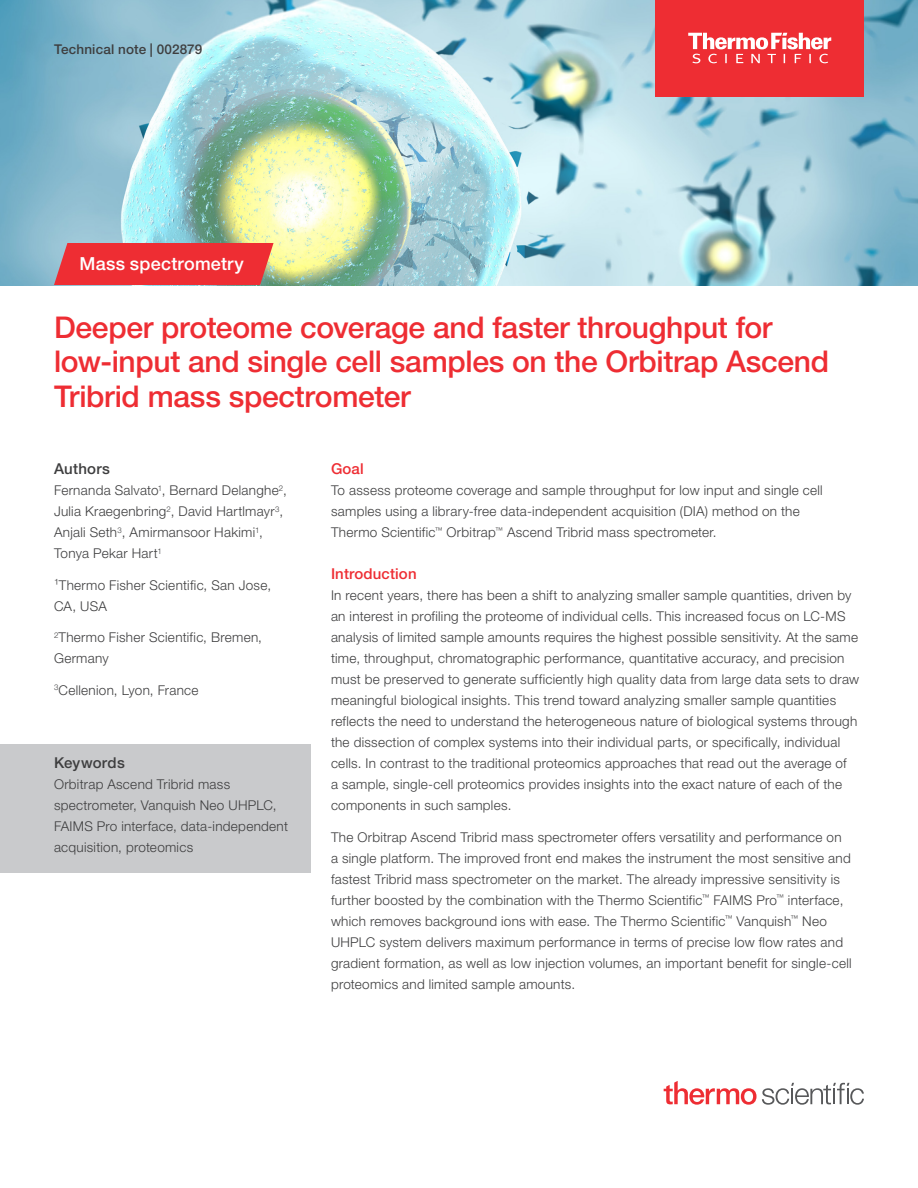
<style>
.page{position:relative;width:918px;height:1188px;background:#fff}
.page>*{position:absolute;margin:0;border:0;box-sizing:border-box;transform-origin:0 0}
.t1{font:500 30px/34.5px "Helvetica Neue LTW1 G";letter-spacing:-.01em;color:#ee2d33}
.t2{font:500 18px "Helvetica Neue LTW1 G";letter-spacing:.015em;color:#fff}
.t3{font:500 15px "Helvetica Neue LTW1 G";letter-spacing:.01em;color:#ee2d33}
.t4{font:500 15px "Helvetica Neue LTW1 G";letter-spacing:.02em;color:#3e3e3f}
.t5{font:300 13.5px/21px "Helvetica Neue LTW1 G";letter-spacing:.02em;color:#3e3e3f}
.t6{font:500 13.5px "Helvetica Neue LTW1 G";letter-spacing:.01em;color:#3e3e3f}
</style>
<div class="page">
<div style="left:0;top:744px;width:310px;height:129px;background:#c9cacc"></div>
<img style="left:0;top:0;width:918px;height:286px">
<div style="left:54px;top:243px;width:220px;height:42px;background:#ee2d33"></div>
<div style="left:656px;top:0;width:208px;height:96px;background:#ee2d33"></div>
<svg style="left:688px;top:33px;width:143px;height:30px"></svg>
<svg style="left:664px;top:1081px;width:200px;height:24px"></svg>
<p class="t6" style="left:54px;top:41px;width:150px">Technical note | 002879</p>
<h2 class="t2" style="left:80px;top:253px;width:166px">Mass spectrometry</h2>
<h1 class="t1" style="left:54px;top:310px;width:777px">Deeper proteome coverage and faster throughput for low-input and single cell samples on the Orbitrap Ascend<br>Tribrid mass spectrometer</h1>
<p class="t4" style="left:54px;top:460px;width:58px">Authors</p>
<p class="t5" style="left:54px;top:480px;width:234px">Fernanda Salvato<sup>1</sup>, Bernard Delanghe<sup>2</sup>, Julia Kraegenbring<sup>2</sup>, David Hartlmayr<sup>3</sup>, Anjali Seth<sup>3</sup>, Amirmansoor Hakimi<sup>1</sup>, Tonya Pekar Hart<sup>1</sup></p>
<p class="t5" style="left:54px;top:574px;width:219px">¹Thermo Fisher Scientific, San Jose,<br>CA, USA</p>
<p class="t5" style="left:54px;top:627px;width:210px"><sup>2</sup>Thermo Fisher Scientific, Bremen,<br>Germany</p>
<p class="t5" style="left:54px;top:679px;width:146px"><sup>3</sup>Cellenion, Lyon, France</p>
<p class="t4" style="left:54px;top:754px;width:72px">Keywords</p>
<p class="t5" style="left:54px;top:774px;width:236px">Orbitrap Ascend Tribrid mass spectrometer, Vanquish Neo UHPLC,<br>FAIMS Pro interface, data-independent acquisition, proteomics</p>
<p class="t3" style="left:331px;top:460px;width:34px">Goal</p>
<p class="t5" style="left:331px;top:480px;width:493px">To assess proteome coverage and sample throughput for low input and single cell samples using a library-free data-independent acquisition (DIA) method on the<br>Thermo Scientific<sup>™</sup> Orbitrap<sup>™</sup> Ascend Tribrid mass spectrometer.</p>
<p class="t3" style="left:331px;top:565px;width:87px">Introduction</p>
<p class="t5" style="left:331px;top:585px;width:530px">In recent years, there has been a shift to analyzing smaller sample quantities, driven by an interest in profiling the proteome of individual cells. This increased focus on LC-MS analysis of limited sample amounts requires the highest possible sensitivity. At the same time, throughput, chromatographic performance, quantitative accuracy, and precision must be preserved to generate sufficiently high quality data from large data sets to draw meaningful biological insights. This trend toward analyzing smaller sample quantities reflects the need to understand the heterogeneous nature of biological systems through the dissection of complex systems into their individual parts, or specifically, individual cells. In contrast to the traditional proteomics approaches that read out the average of<br>a sample, single-cell proteomics provides insights into the exact nature of each of the components in such samples.</p>
<p class="t5" style="left:331px;top:826px;width:522px">The Orbitrap Ascend Tribrid mass spectrometer offers versatility and performance on a single platform. The improved front end makes the instrument the most sensitive and fastest Tribrid mass spectrometer on the market. The already impressive sensitivity is further boosted by the combination with the Thermo Scientific<sup>™</sup> FAIMS Pro<sup>™</sup> interface, which removes background ions with ease. The Thermo Scientific<sup>™</sup> Vanquish<sup>™</sup> Neo UHPLC system delivers maximum performance in terms of precise low flow rates and gradient formation, as well as low injection volumes, an important benefit for single-cell proteomics and limited sample amounts.</p>
</div>
